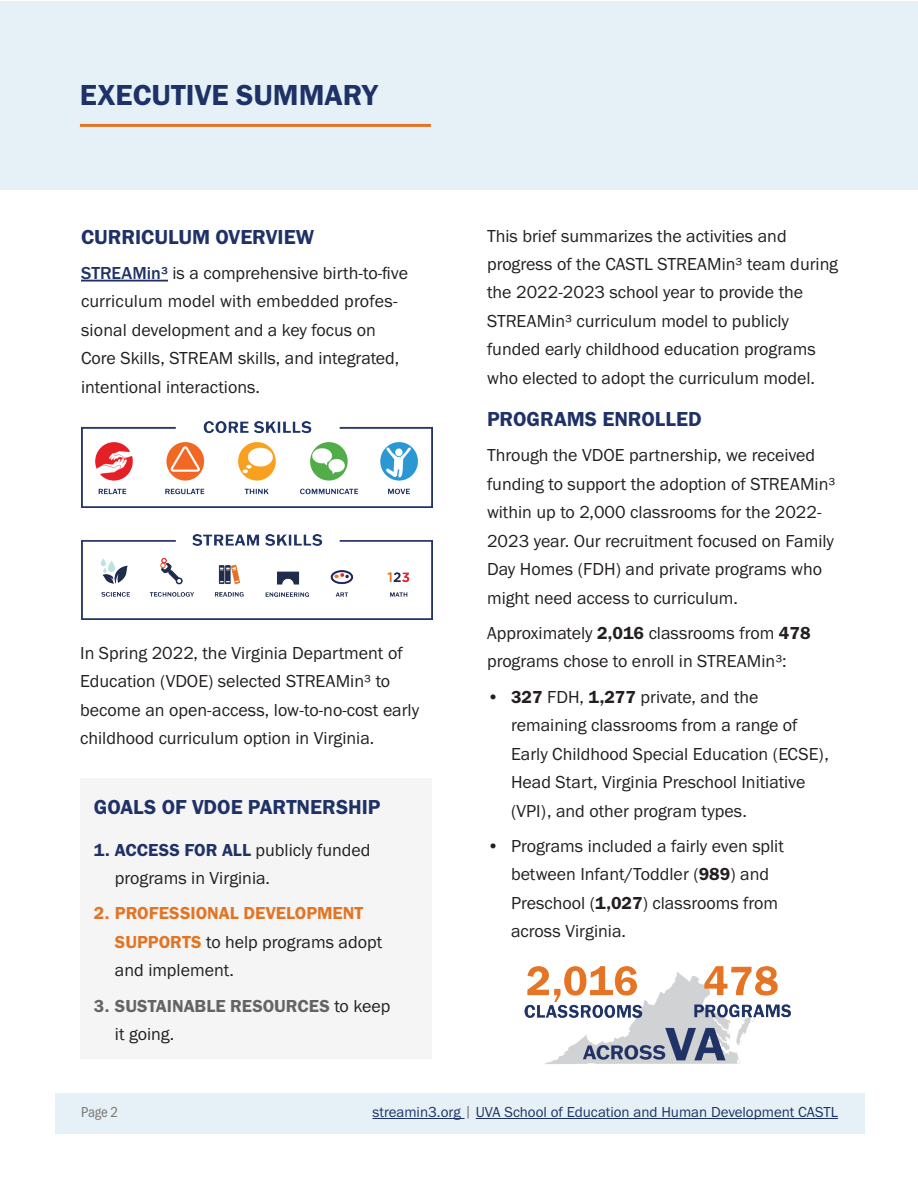
<style>
.page{position:relative;width:918px;height:1188px;background:#fff}
.page>*{position:absolute;margin:0;border:0;box-sizing:border-box;transform-origin:0 0}
.t1{font:30px "Franklin Gothic URW Dem";color:#1f3267}
.t2{font:21px "Franklin Gothic URW Dem";color:#1f3267}
.t3{font:18px/28.5px "Franklin Gothic URW Boo";color:#231f20}
.t4{font:18px "Franklin Gothic URW Dem";color:#1f3267}
.t5{font:18px "Franklin Gothic URW Dem";color:#636466}
.t6{font:18px "Franklin Gothic URW Dem";color:#e37424}
.t7{font:15px "Franklin Gothic URW Boo";color:#1f3267}
.t8{font:15px "Franklin Gothic URW Cond";color:#7b7776}
.s1{font-family:"Franklin Gothic URW";font-weight:500;color:#1f3267}
.s2{font-family:"Franklin Gothic URW Boo";color:#231f20}
.s3{font-family:"Franklin Gothic URW Dem";color:#e37424}
.s4{font-family:"Franklin Gothic URW Dem"}
.s5{color:#7b7776}
</style>
<div class="page">
<div style="left:55px;top:1094px;width:810px;height:40px;background:#e5f1f6"></div>
<hr style="left:373px;top:1118px;width:92px;height:1px;background:#1f3267">
<hr style="left:476px;top:1118px;width:362px;height:1px;background:#1f3267">
<hr style="left:81px;top:280px;width:87px;height:2px;background:#1f3267">
<div style="left:0;top:1px;width:918px;height:189px;background:#e5f1f6"></div>
<hr style="left:80px;top:124px;width:351px;height:3px;background:#e37424">
<div style="left:80px;top:779px;width:351px;height:280px;background:#f5f5f5"></div>
<img style="left:81px;top:422px;width:352px;height:85px">
<img style="left:81px;top:534px;width:352px;height:86px">
<img style="left:525px;top:966px;width:266px;height:98px">
<h1 class="t1" style="left:80px;top:77px;width:299px">EXECUTIVE SUMMARY</h1>
<p class="t2" style="left:81px;top:224px;width:235px">CURRICULUM OVERVIEW</p>
<p class="t3" style="left:81px;top:258px;width:329px"><span class="s1">STREAMin³</span> is a comprehensive birth-to-five curriculum model with embedded profes&shy;sional development and a key focus on Core Skills, STREAM skills, and integrated, intentional interactions.</p>
<p class="t3" style="left:80px;top:638px;width:340px">In Spring 2022, the Virginia Department of Education (VDOE) selected STREAMin³ to become an open-access, low-to-no-cost early childhood curriculum option in Virginia.</p>
<p class="t2" style="left:94px;top:794px;width:288px">GOALS OF VDOE PARTNERSHIP</p>
<p class="t4" style="left:94px;top:839px;width:278px">1. ACCESS FOR ALL <span class="s2">publicly funded</span></p>
<p class="t3" style="left:115px;top:864px;width:157px">programs in Virginia.</p>
<p class="t6" style="left:94px;top:902px;width:271px">2. PROFESSIONAL DEVELOPMENT</p>
<p class="t3" style="left:115px;top:927px;width:269px"><span class="s3">SUPPORTS</span> to help programs adopt and implement.</p>
<p class="t5" style="left:94px;top:995px;width:298px">3. SUSTAINABLE RESOURCES <span class="s2">to keep</span></p>
<p class="t3" style="left:115px;top:1020px;width:61px">it going.</p>
<p class="t3" style="left:487px;top:221px;width:353px">This brief summarizes the activities and progress of the CASTL STREAMin³ team during the 2022-2023 school year to provide the STREAMin³ curriculum model to publicly funded early childhood education programs who elected to adopt the curriculum model.</p>
<p class="t2" style="left:487px;top:406px;width:216px">PROGRAMS ENROLLED</p>
<p class="t3" style="left:487px;top:441px;width:350px">Through the VDOE partnership, we received funding to support the adoption of STREAMin³ within up to 2,000 classrooms for the 2022- 2023 year. Our recruitment focused on Family Day Homes (FDH) and private programs who might need access to curriculum.</p>
<p class="t3" style="left:487px;top:618px;width:325px">Approximately <span class="s4">2,016</span> classrooms from <span class="s4">478 </span>programs chose to enroll in STREAMin³:</p>
<p class="t3" style="left:511px;top:682px;width:320px;text-indent:-24px">• <span class="s4">327</span> FDH, <span class="s4">1,277</span> private, and the remaining classrooms from a range of Early Childhood Special Education (ECSE), Head Start, Virginia Preschool Initiative (VPI), and other program types.</p>
<p class="t3" style="left:511px;top:831px;width:274px;text-indent:-24px">• Programs included a fairly even split between Infant/Toddler (<span class="s4">989</span>) and<br>Preschool (<span class="s4">1,027</span>) classrooms from across Virginia.</p>
<p class="t8" style="left:81px;top:1101px;width:39px">Page 2</p>
<p class="t7" style="left:373px;top:1103px;width:467px">streamin3.org <span class="s5">|</span> UVA School of Education and Human Development CASTL</p>
</div>
